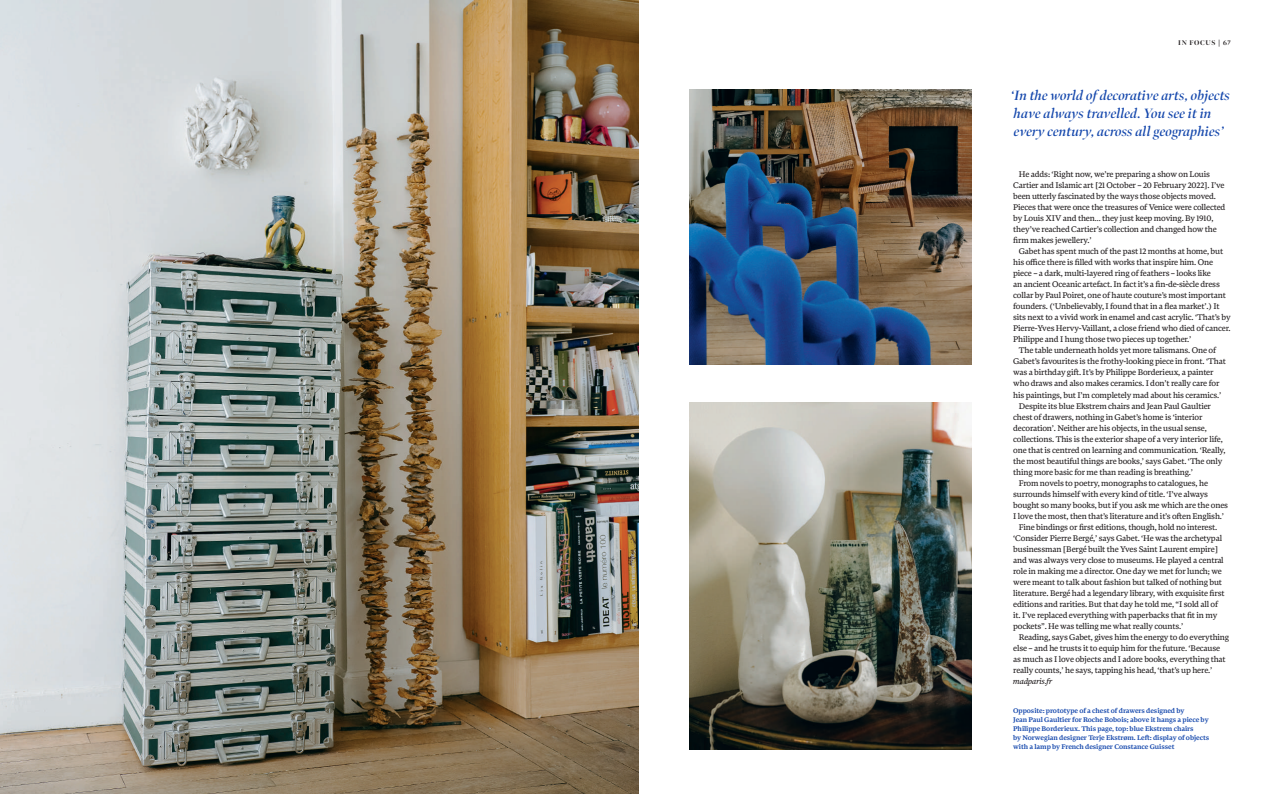
<style>
.page{position:relative;width:1276px;height:794px;background:#fff}
.page>*{position:absolute;margin:0;border:0;box-sizing:border-box;transform-origin:0 0}
.t1{font:italic 600 14px/18px "Bennet Banner";letter-spacing:.02em;color:#1447ac}
.t2{font:8.5px/11px "Bennet Text Three";letter-spacing:-.02em;color:#231f20}
.t3{font:italic 8.5px "Bennet Text Three";letter-spacing:-.02em;color:#231f20}
.t4{font:600 7px/9px "Bennet Text Three";letter-spacing:-.01em;color:#1447ac}
.t5{font:700 7px "Bennet Banner";letter-spacing:.1em;color:#231f20}
</style>
<div class="page">
<img style="left:689px;top:89px;width:282px;height:275px">
<img style="left:0;top:0;width:638px;height:794px">
<img style="left:689px;top:402px;width:282px;height:347px">
<p class="t5" style="left:1178px;top:39px;width:54px">IN FOCUS | 67</p>
<h1 class="t1" style="left:1010px;top:86px;width:221px">‘In the world of decorative arts, objects have always travelled. You see it in every century, across all geographies’</h1>
<p class="t2" style="left:1013px;top:169px;width:214px;text-indent:6px">He adds: ‘Right now, we’re preparing a show on Louis Cartier and Islamic art [21 October – 20 February 2022]. I’ve been utterly fascinated by the ways those objects moved.<br>Pieces that were once the treasures of Venice were collected by Louis XIV and then… they just keep moving. By 1910, they’ve reached Cartier’s collection and changed how the firm makes jewellery.’</p>
<p class="t2" style="left:1019px;top:246px;width:206px">Gabet has spent much of the past 12 months at home, but</p>
<p class="t2" style="left:1013px;top:257px;width:201px">his office there is filled with works that inspire him. One</p>
<p class="t2" style="left:1013px;top:268px;width:199px">piece – a dark, multi-layered ring of feathers – looks like</p>
<p class="t2" style="left:1013px;top:279px;width:208px">an ancient Oceanic artefact. In fact it’s a fin-de-siècle dress</p>
<p class="t2" style="left:1013px;top:290px;width:214px">collar by Paul Poiret, one of haute couture’s most important</p>
<p class="t2" style="left:1013px;top:301px;width:208px">founders. (‘Unbelievably, I found that in a flea market’.) It</p>
<p class="t2" style="left:1013px;top:312px;width:219px">sits next to a vivid work in enamel and cast acrylic. ‘That’s by</p>
<p class="t2" style="left:1013px;top:323px;width:219px">Pierre-Yves Hervy-Vaillant, a close friend who died of cancer.</p>
<p class="t2" style="left:1013px;top:334px;width:180px">Philippe and I hung those two pieces up together.’</p>
<p class="t2" style="left:1019px;top:345px;width:199px">The table underneath holds yet more talismans. One of</p>
<p class="t2" style="left:1013px;top:356px;width:214px">Gabet’s favourites is the frothy-looking piece in front. ‘That</p>
<p class="t2" style="left:1013px;top:367px;width:202px">was a birthday gift. It’s by Philippe Borderieux, a painter</p>
<p class="t2" style="left:1013px;top:378px;width:208px">who draws and also makes ceramics. I don’t really care for</p>
<p class="t2" style="left:1013px;top:389px;width:210px">his paintings, but I’m completely mad about his ceramics.’</p>
<p class="t2" style="left:1019px;top:400px;width:194px">Despite its blue Ekstrem chairs and Jean Paul Gaultier</p>
<p class="t2" style="left:1013px;top:411px;width:191px">chest of drawers, nothing in Gabet’s home is ‘interior</p>
<p class="t2" style="left:1013px;top:422px;width:195px">decoration’. Neither are his objects, in the usual sense,</p>
<p class="t2" style="left:1013px;top:433px;width:211px">collections. This is the exterior shape of a very interior life,</p>
<p class="t2" style="left:1013px;top:444px;width:214px">one that is centred on learning and communication. ‘Really,</p>
<p class="t2" style="left:1013px;top:455px;width:211px">the most beautiful things are books,’ says Gabet. ‘The only</p>
<p class="t2" style="left:1013px;top:466px;width:181px">thing more basic for me than reading is breathing.’</p>
<p class="t2" style="left:1019px;top:477px;width:191px">From novels to poetry, monographs to catalogues, he</p>
<p class="t2" style="left:1013px;top:488px;width:196px">surrounds himself with every kind of title. ‘I’ve always</p>
<p class="t2" style="left:1013px;top:499px;width:216px">bought so many books, but if you ask me which are the ones</p>
<p class="t2" style="left:1013px;top:510px;width:212px">I love the most, then that’s literature and it’s often English.’</p>
<p class="t2" style="left:1019px;top:521px;width:200px">Fine bindings or first editions, though, hold no interest.</p>
<p class="t2" style="left:1013px;top:532px;width:210px">‘Consider Pierre Bergé,’ says Gabet. ‘He was the archetypal</p>
<p class="t2" style="left:1013px;top:543px;width:206px">businessman [Bergé built the Yves Saint Laurent empire]</p>
<p class="t2" style="left:1013px;top:554px;width:212px">and was always very close to museums. He played a central</p>
<p class="t2" style="left:1013px;top:565px;width:210px">role in making me a director. One day we met for lunch; we</p>
<p class="t2" style="left:1013px;top:576px;width:210px">were meant to talk about fashion but talked of nothing but</p>
<p class="t2" style="left:1013px;top:587px;width:213px">literature. Bergé had a legendary library, with exquisite first</p>
<p class="t2" style="left:1013px;top:598px;width:206px">editions and rarities. But that day he told me, “I sold all of</p>
<p class="t2" style="left:1013px;top:609px;width:206px">it. I’ve replaced everything with paperbacks that fit in my</p>
<p class="t2" style="left:1013px;top:620px;width:172px">pockets”. He was telling me what really counts.’</p>
<p class="t2" style="left:1019px;top:631px;width:212px">Reading, says Gabet, gives him the energy to do everything</p>
<p class="t2" style="left:1013px;top:642px;width:208px">else – and he trusts it to equip him for the future. ‘Because</p>
<p class="t2" style="left:1013px;top:653px;width:214px">as much as I love objects and I adore books, everything that</p>
<p class="t2" style="left:1013px;top:664px;width:201px">really counts,’ he says, tapping his head, ‘that’s up here.’</p>
<p class="t3" style="left:1013px;top:675px;width:41px">madparis.fr</p>
<p class="t4" style="left:1013px;top:706px;width:197px">Opposite: prototype of a chest of drawers designed by<br>Jean Paul Gaultier for Roche Bobois; above it hangs a piece by Philippe Borderieux. This page, top: blue Ekstrem chairs<br>by Norwegian designer Terje Ekstrøm. Left: display of objects with a lamp by French designer Constance Guisset</p>
</div>
